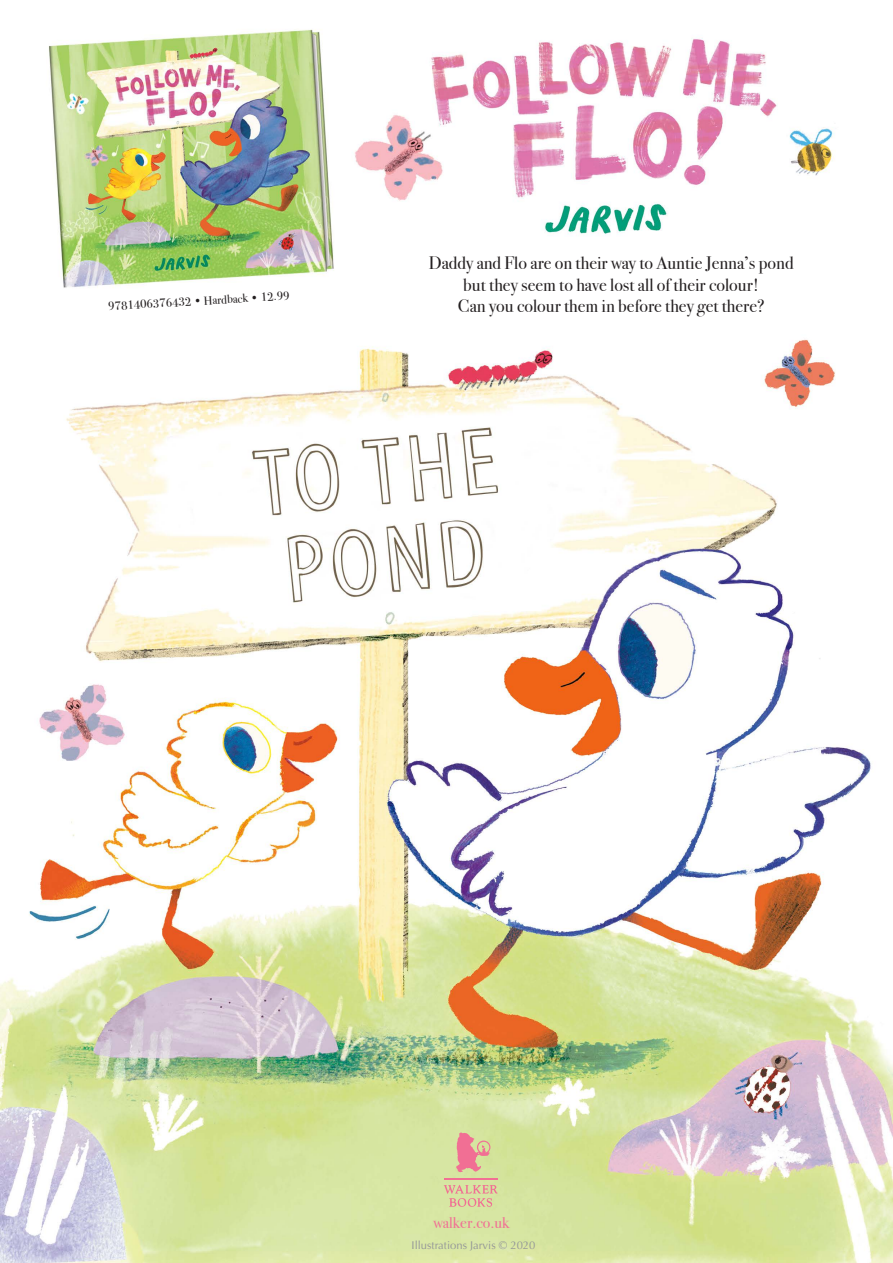
<style>
.page{position:relative;width:893px;height:1263px;background:#fff}
.page>*{position:absolute;margin:0;border:0;box-sizing:border-box;transform-origin:0 0}
.t1{font:18px/21.6px "Bodoni Svty Two ITCTT";color:#231f20;text-align:center}
.t2{font:15.75px "Bodoni Svty Two ITCTT";color:#f16f94}
.t3{font:12px "Bodoni Svty Two ITCTT";color:#231f20}
.t4{font:11.25px "Optima";color:#939598}
</style>
<div class="page">
<img style="left:0;top:29px;width:893px;height:1234px">
<svg style="left:456px;top:1132px;width:34px;height:40px"></svg>
<hr style="left:444px;top:1178px;width:53px;height:1px;background:#f16f94">
<svg style="left:444px;top:1185px;width:54px;height:22px"></svg>
<p class="t3" style="left:108px;top:297px;width:183px;rotate:-4deg">9781406376432 • Hardback • 12.99</p>
<p class="t1" style="left:429px;top:250px;width:366px">Daddy and Flo are on their way to Auntie Jenna’s pond but they seem to have lost all of their colour!</p>
<p class="t1" style="left:458px;top:294px;width:308px">Can you colour them in before they get there?</p>
<p class="t2" style="left:433px;top:1210px;width:78px">walker.co.uk</p>
<p class="t4" style="left:412px;top:1239px;width:125px">Illustrations Jarvis © 2020</p>
</div>
